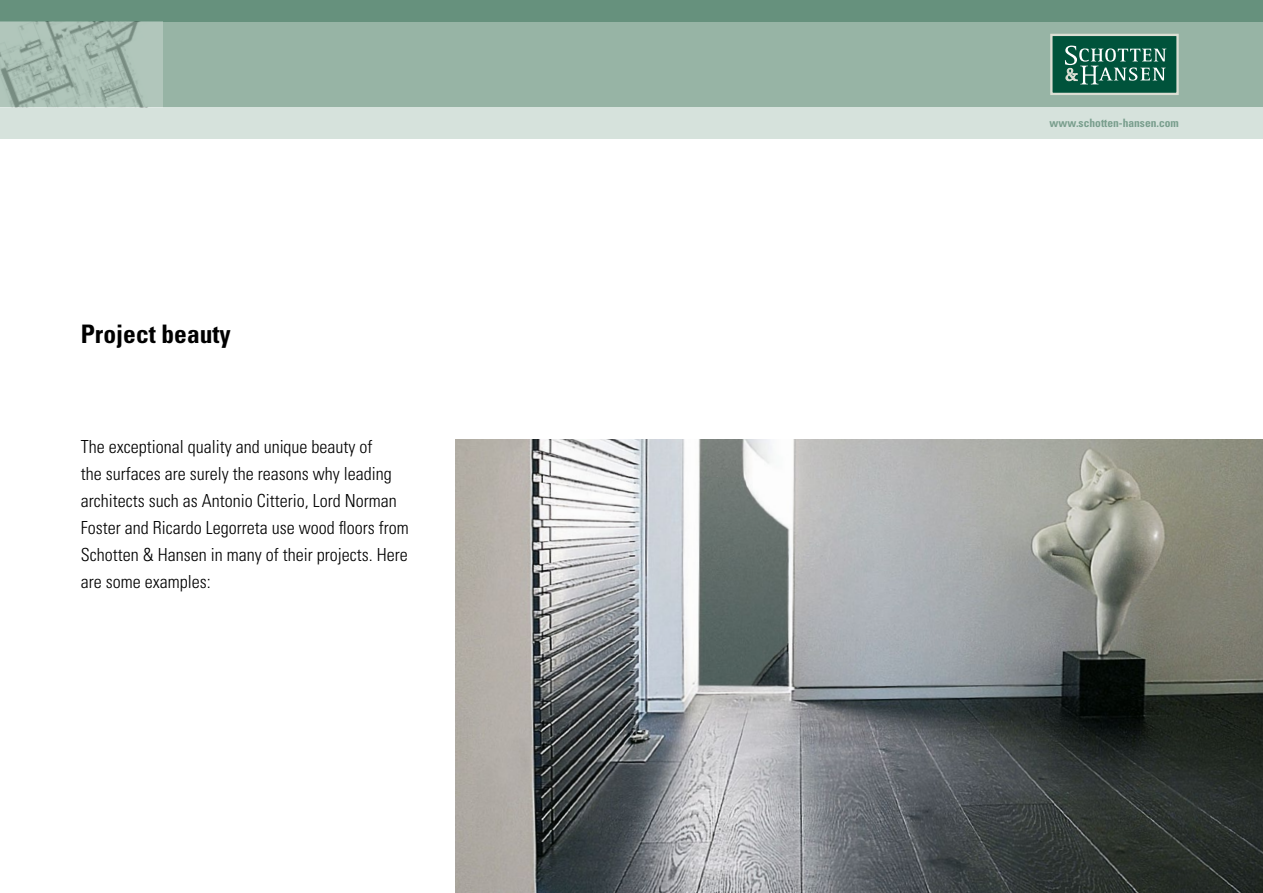
<style>
.page{position:relative;width:1263px;height:893px;background:#fff}
.page>*{position:absolute;margin:0;border:0;box-sizing:border-box;transform-origin:0 0}
.t1{font:700 condensed 25.5px "Univers";color:#000}
.t2{font:300 condensed 18px/27px "Univers";color:#000}
.t3{font:700 condensed 11.55px "Univers";color:#799e8d}
</style>
<div class="page">
<div style="left:0;top:21px;width:1263px;height:87px;background:#97b4a5"></div>
<div style="left:0;top:0;width:1263px;height:21px;background:#66917d"></div>
<div style="left:0;top:108px;width:1263px;height:31px;background:#d6e2dc"></div>
<div style="left:1051px;top:35px;width:126px;height:59px;background:#00533b"></div>
<svg style="left:1065px;top:46px;width:101px;height:38px"></svg>
<div style="left:1050px;top:34px;width:128px;height:61px;border:2px solid #dbded3"></div>
<img style="left:456px;top:439px;width:807px;height:454px">
<img style="left:0;top:21px;width:163px;height:87px">
<h1 class="t1" style="left:81px;top:319px;width:152px">Project beauty</h1>
<p class="t2" style="left:81px;top:433px;width:329px">The exceptional quality and unique beauty of<br>the surfaces are surely the reasons why leading architects such as Antonio Citterio, Lord Norman Foster and Ricardo Legorreta use wood floors from Schotten &amp; Hansen in many of their projects. Here are some examples:</p>
<p class="t3" style="left:1050px;top:116px;width:131px">www.schotten-hansen.com</p>
</div>
